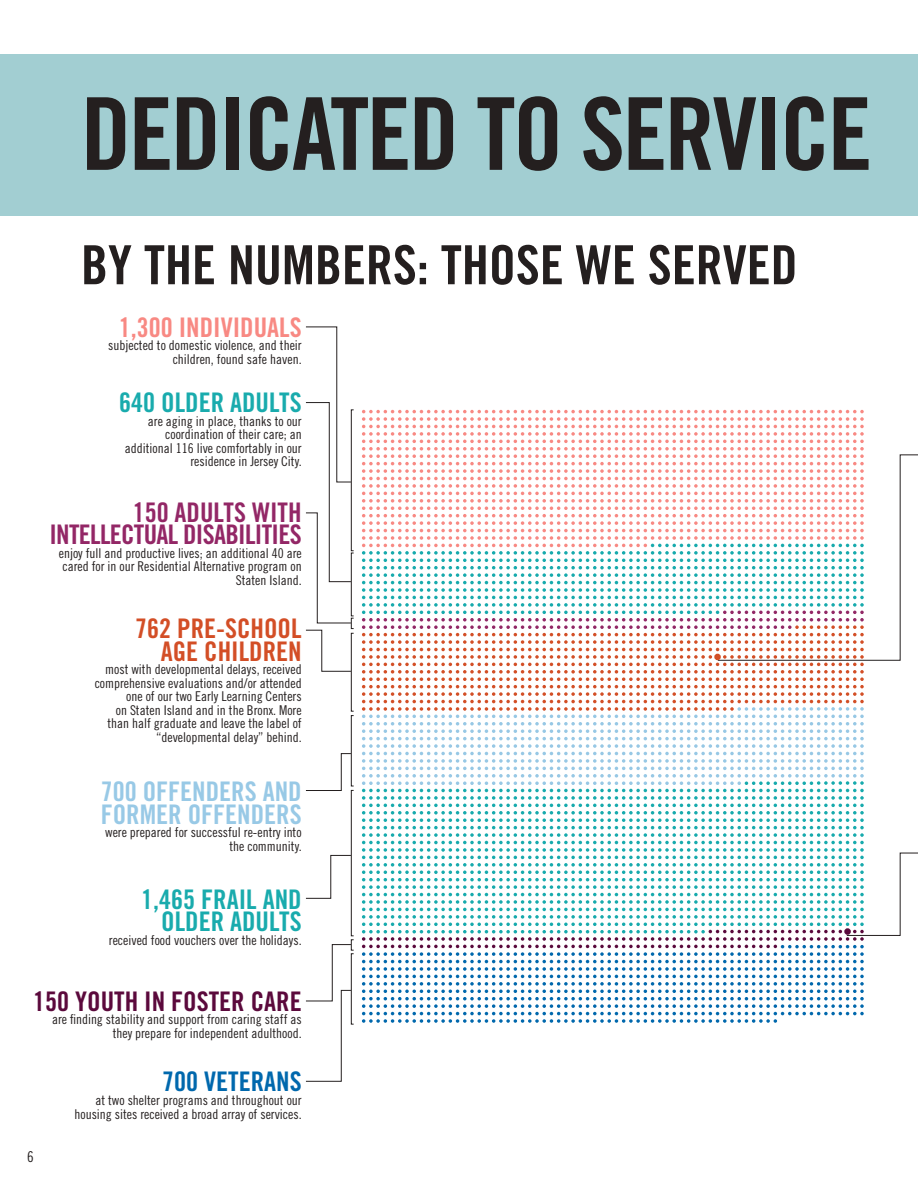
<style>
.page{position:relative;width:918px;height:1188px;background:#fff}
.page>*{position:absolute;margin:0;border:0;box-sizing:border-box;transform-origin:0 0}
.t1{font:100.5px "Trade Gothic Bold Cond Twenty";letter-spacing:-.025em;color:#241f1f}
.t2{font:54px "Trade Gothic Bold Cond Twenty";color:#241f1f}
.t3{font:27px/22.5px "Trade Gothic Bold Cond Twenty";color:#19abad;text-align:right}
.t4{font:27px/22.5px "Trade Gothic Bold Cond Twenty";letter-spacing:-.025em;color:#932766;text-align:right}
.t5{font:27px/22.5px "Trade Gothic Bold Cond Twenty";color:#98c9e6}
.t6{font:27px/22.5px "Trade Gothic Bold Cond Twenty";color:#d34e26;text-align:right}
.t7{font:27px "Trade Gothic Bold Cond Twenty";color:#5b093c}
.t8{font:27px "Trade Gothic Bold Cond Twenty";color:#f88983}
.t9{font:27px "Trade Gothic Bold Cond Twenty";color:#0068ad}
.t10{font:15px "Trade Gothic Cond Eighteen";color:#241f1f}
.t11{font:13.5px/13.5px "Trade Gothic Cond Eighteen";color:#241f1f;text-align:right}
</style>
<div class="page">
<svg style="left:362px;top:410px;width:556px;height:613px"></svg>
<div style="left:351px;top:633px;width:3px;height:79px;border:1px solid #241f1f"></div>
<div style="left:351px;top:715px;width:3px;height:71px;border:1px solid #241f1f"></div>
<div style="left:351px;top:790px;width:3px;height:146px;border:1px solid #241f1f"></div>
<svg style="left:305px;top:326px;width:49px;height:346px"></svg>
<svg style="left:305px;top:753px;width:47px;height:38px"></svg>
<svg style="left:305px;top:855px;width:47px;height:44px"></svg>
<svg style="left:305px;top:939px;width:49px;height:143px"></svg>
<div style="left:0;top:54px;width:918px;height:162px;background:#a2ced2"></div>
<h1 class="t1" style="left:81px;top:73px;width:793px">DEDICATED TO SERVICE</h1>
<h2 class="t2" style="left:81px;top:232px;width:718px">BY THE NUMBERS: THOSE WE SERVED</h2>
<h3 class="t8" style="left:119px;top:311px;width:184px">1,300 INDIVIDUALS</h3>
<p class="t11" style="left:108px;top:339px;width:195px">subjected to domestic violence, and their children, found safe haven.</p>
<h3 class="t3" style="left:119px;top:391px;width:184px">640 OLDER ADULTS</h3>
<p class="t11" style="left:125px;top:414px;width:178px">are aging in place, thanks to our coordination of their care; an additional 116 live comfortably in our residence in Jersey City.</p>
<h3 class="t4" style="left:49px;top:501px;width:254px">150 ADULTS WITH<br>INTELLECTUAL DISABILITIES</h3>
<p class="t11" style="left:59px;top:546px;width:244px">enjoy full and productive lives; an additional 40 are cared for in our Residential Alternative program on<br>Staten Island.</p>
<h3 class="t6" style="left:135px;top:617px;width:168px">762 PRE-SCHOOL<br>AGE CHILDREN</h3>
<p class="t11" style="left:95px;top:663px;width:208px">most with developmental delays, received comprehensive evaluations and/or attended one of our two Early Learning Centers<br>on Staten Island and in the Bronx. More than half graduate and leave the label of “developmental delay” behind.</p>
<h3 class="t5" style="left:101px;top:780px;width:202px">700 OFFENDERS AND<br>FORMER OFFENDERS</h3>
<p class="t11" style="left:105px;top:825px;width:198px">were prepared for successful re-entry into the community.</p>
<h3 class="t3" style="left:141px;top:888px;width:162px">1,465 FRAIL AND<br>OLDER ADULTS</h3>
<p class="t11" style="left:109px;top:933px;width:194px">received food vouchers over the holidays.</p>
<h3 class="t7" style="left:33px;top:984px;width:270px">150 YOUTH IN FOSTER CARE</h3>
<p class="t11" style="left:52px;top:1012px;width:251px">are finding stability and support from caring staff as they prepare for independent adulthood.</p>
<p class="t10" style="left:27px;top:1148px;width:8px">6</p>
<h3 class="t9" style="left:162px;top:1065px;width:141px">700 VETERANS</h3>
<p class="t11" style="left:74px;top:1093px;width:229px">at two shelter programs and throughout our housing sites received a broad array of services.</p>
</div>
